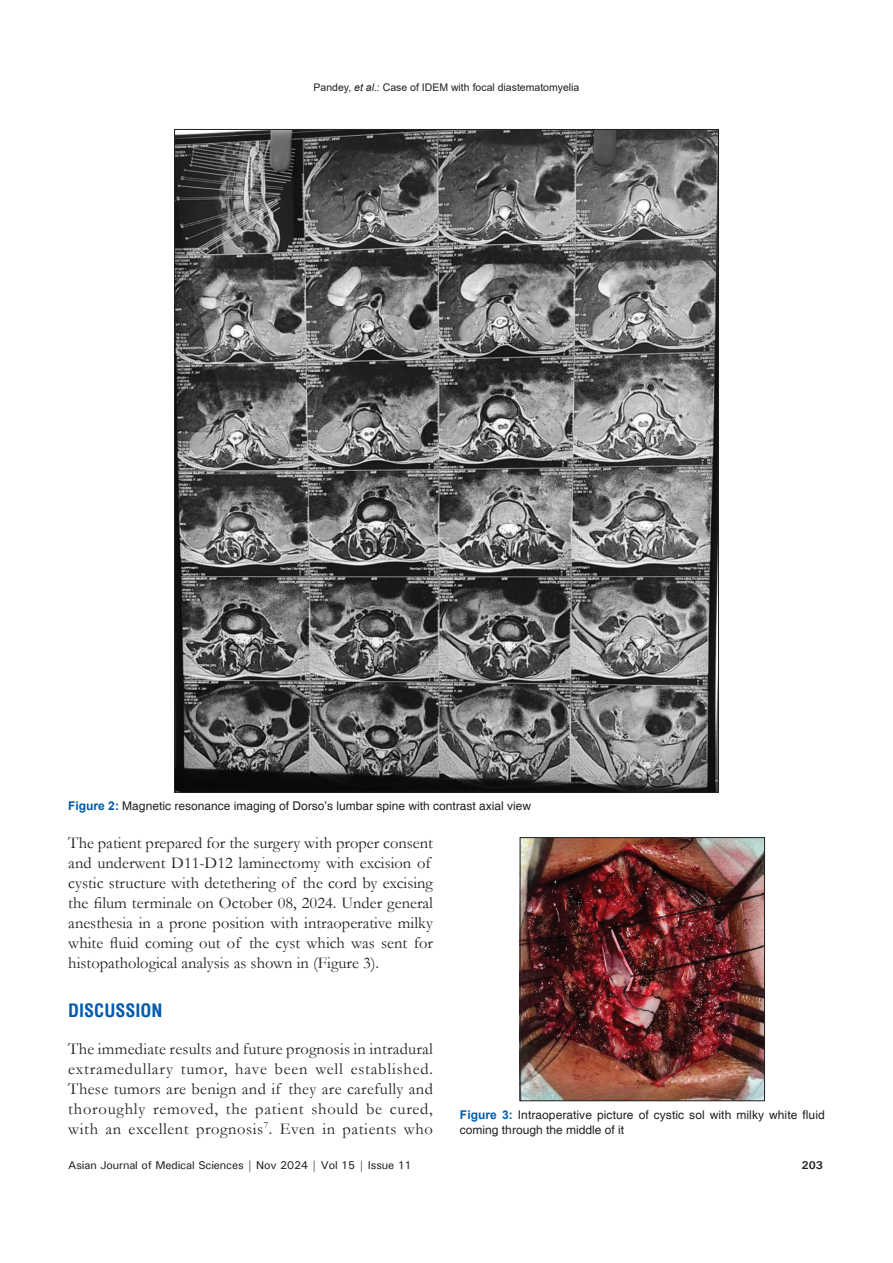
<style>
.page{position:relative;width:893px;height:1263px;background:#fff}
.page>*{position:absolute;margin:0;border:0;box-sizing:border-box;transform-origin:0 0}
.t1{font:700 condensed 18px "Helvetica";color:#015aaa}
.TX{font:16.5px/20px "Garamond";color:#231f20}
.FGC{font:12px/15px "Helvetica";color:#231f20}
.t2{font:500 11.25px "Univers";letter-spacing:-.01em;color:#231f20}
.t3{font:700 11.25px "Univers";color:#231f20}
.t4{font:10.5px "Arial";color:#231f20}
.s1{font-style:italic}
.s2{font-weight:700;color:#015aaa}
</style>
<div class="page">
<img style="left:176px;top:131px;width:541px;height:659px">
<img style="left:522px;top:839px;width:241px;height:260px">
<div style="left:520px;top:837px;width:245px;height:264px;border:1px solid #231f20"></div>
<p class="t4" style="left:313px;top:80px;width:267px">Pandey, <span class="s1">et al</span>.: Case of IDEM with focal diastematomyelia</p>
<p class="FGC" style="left:68px;top:799px;width:464px"><span class="s2">Figure 2:</span> Magnetic resonance imaging of Dorso’s lumbar spine with contrast axial view</p>
<p class="TX" style="left:68px;top:833px;width:366px">The patient prepared for the surgery with proper consent and underwent D11-D12 laminectomy with excision of cystic structure with detethering of the cord by excising the filum terminale on October 08, 2024. Under general anesthesia in a prone position with intraoperative milky white fluid coming out of the cyst which was sent for histopathological analysis as shown in (Figure 3).</p>
<h1 class="t1" style="left:68px;top:998px;width:96px">DISCUSSION</h1>
<p class="TX" style="left:68px;top:1038px;width:366px;text-align:justify">The immediate results and future prognosis in intradural extramedullary tumor, have been well established.<br>These tumors are benign and if they are carefully and thoroughly removed, the patient should be cured, with an excellent prognosis<sup>7</sup>. Even in patients who</p>
<p class="FGC" style="left:460px;top:1107px;width:366px"><span class="s2">Figure 3:</span> Intraoperative picture of cystic sol with milky white fluid coming through the middle of it</p>
<p class="t2" style="left:68px;top:1157px;width:345px">Asian Journal of Medical Sciences | Nov 2024 | Vol 15 | Issue 11</p>
<p class="t3" style="left:802px;top:1158px;width:23px">203</p>
</div>
